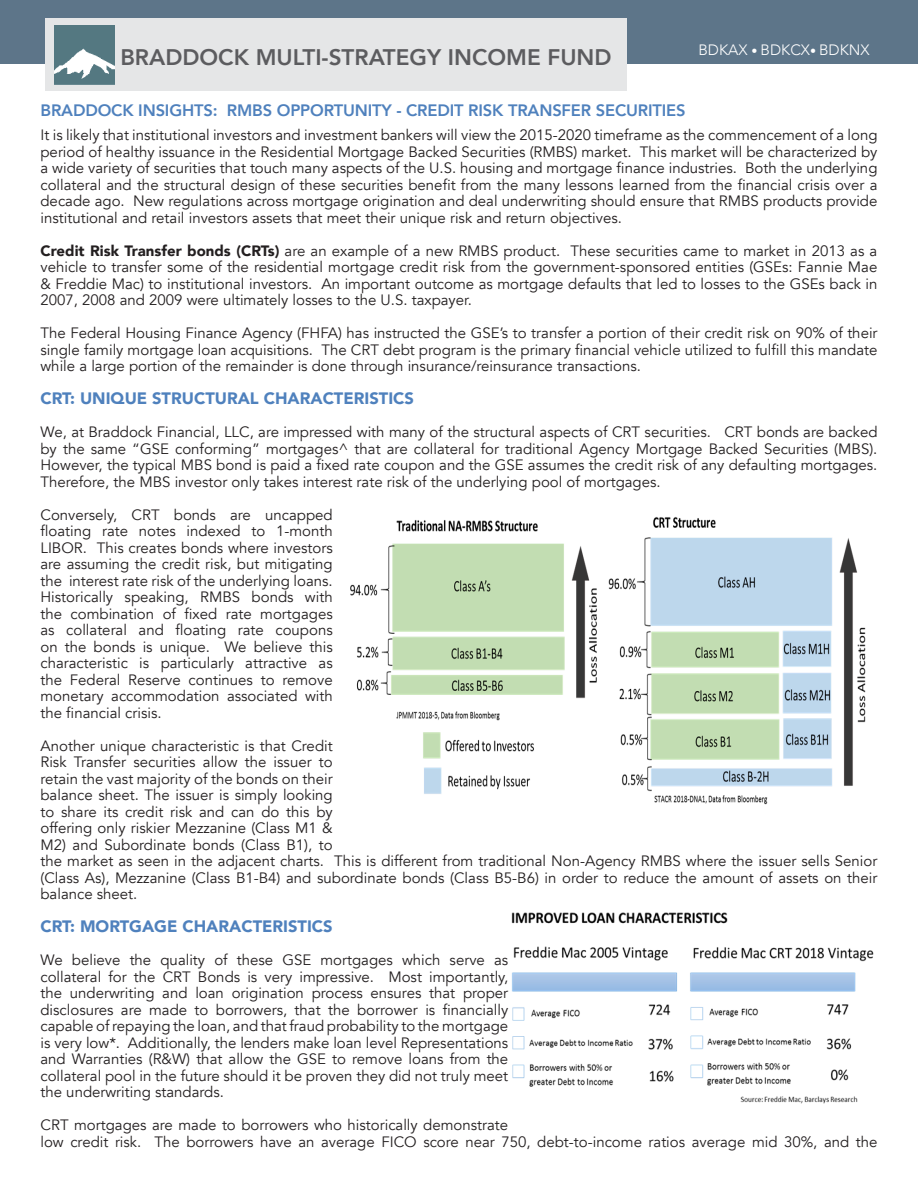
<style>
.page{position:relative;width:918px;height:1188px;background:#fff}
.page>*{position:absolute;margin:0;border:0;box-sizing:border-box;transform-origin:0 0}
.t1{font:800 22.5px "Avenir";color:#5c5c5f}
.t2{font:900 16.5px "Avenir";color:#4f81bd}
.t3{font:800 16.5px "Avenir";letter-spacing:-.01em;color:#4f81bd}
.t4{font:15px/16.5px "Avenir";color:#231f20;text-align:justify}
.t5{font:300 15px "Avenir";color:#fff}
.s1{font-size:12px}
.s2{font-weight:900}
</style>
<div class="page">
<img style="left:511px;top:912px;width:363px;height:192px">
<div style="left:0;top:0;width:918px;height:64px;background:#5d7589"></div>
<div style="left:46px;top:19px;width:581px;height:72px;background:#e5e6e7"></div>
<img style="left:55px;top:26px;width:59px;height:59px">
<img style="left:350px;top:517px;width:516px;height:288px">
<p class="t1" style="left:120px;top:39px;width:493px">BRADDOCK MULTI-STRATEGY INCOME FUND</p>
<p class="t5" style="left:698px;top:41px;width:173px">BDKAX <span class="s1">•</span> BDKCX<span class="s1">•</span> BDKNX</p>
<p class="t3" style="left:40px;top:97px;width:647px">BRADDOCK INSIGHTS: RMBS OPPORTUNITY - CREDIT RISK TRANSFER SECURITIES</p>
<p class="t4" style="left:40px;top:127px;width:839px">It is likely that institutional investors and investment bankers will view the 2015-2020 timeframe as the commencement of a long period of healthy issuance in the Residential Mortgage Backed Securities (RMBS) market. This market will be characterized by a wide variety of securities that touch many aspects of the U.S. housing and mortgage finance industries. Both the underlying collateral and the structural design of these securities benefit from the many lessons learned from the financial crisis over a decade ago. New regulations across mortgage origination and deal underwriting should ensure that RMBS products provide institutional and retail investors assets that meet their unique risk and return objectives.</p>
<p class="t4" style="left:40px;top:243px;width:839px"><span class="s2">Credit Risk Transfer bonds (CRTs)</span> are an example of a new RMBS product. These securities came to market in 2013 as a vehicle to transfer some of the residential mortgage credit risk from the government-sponsored entities (GSEs: Fannie Mae &amp; Freddie Mac) to institutional investors. An important outcome as mortgage defaults that led to losses to the GSEs back in 2007, 2008 and 2009 were ultimately losses to the U.S. taxpayer.</p>
<p class="t4" style="left:40px;top:325px;width:839px">The Federal Housing Finance Agency (FHFA) has instructed the GSE’s to transfer a portion of their credit risk on 90% of their single family mortgage loan acquisitions. The CRT debt program is the primary financial vehicle utilized to fulfill this mandate while a large portion of the remainder is done through insurance/reinsurance transactions.</p>
<p class="t2" style="left:40px;top:384px;width:375px">CRT: UNIQUE STRUCTURAL CHARACTERISTICS</p>
<p class="t4" style="left:40px;top:424px;width:839px">We, at Braddock Financial, LLC, are impressed with many of the structural aspects of CRT securities. CRT bonds are backed by the same “GSE conforming” mortgages^ that are collateral for traditional Agency Mortgage Backed Securities (MBS).<br>However, the typical MBS bond is paid a fixed rate coupon and the GSE assumes the credit risk of any defaulting mortgages.<br>Therefore, the MBS investor only takes interest rate risk of the underlying pool of mortgages.</p>
<p class="t4" style="left:40px;top:507px;width:294px">Conversely, CRT bonds are uncapped floating rate notes indexed to 1-month LIBOR. This creates bonds where investors are assuming the credit risk, but mitigating the interest rate risk of the underlying loans.<br>Historically speaking, RMBS bonds with the combination of fixed rate mortgages as collateral and floating rate coupons on the bonds is unique. We believe this characteristic is particularly attractive as the Federal Reserve continues to remove monetary accommodation associated with the financial crisis.</p>
<p class="t4" style="left:40px;top:738px;width:839px;text-align:left">Another unique characteristic is that Credit<br>Risk Transfer securities allow the issuer to<br>retain the vast majority of the bonds on their<br>balance sheet. The issuer is simply looking<br>to share its credit risk and can do this by<br>offering only riskier Mezzanine (Class M1 &amp;<br>M2) and Subordinate bonds (Class B1), to<br>the market as seen in the adjacent charts. This is different from traditional Non-Agency RMBS where the issuer sells Senior (Class As), Mezzanine (Class B1-B4) and subordinate bonds (Class B5-B6) in order to reduce the amount of assets on their balance sheet.</p>
<p class="t2" style="left:40px;top:912px;width:294px">CRT: MORTGAGE CHARACTERISTICS</p>
<p class="t4" style="left:40px;top:952px;width:469px">We believe the quality of these GSE mortgages which serve as collateral for the CRT Bonds is very impressive. Most importantly, the underwriting and loan origination process ensures that proper disclosures are made to borrowers, that the borrower is financially capable of repaying the loan, and that fraud probability to the mortgage is very low*. Additionally, the lenders make loan level Representations and Warranties (R&amp;W) that allow the GSE to remove loans from the collateral pool in the future should it be proven they did not truly meet the underwriting standards.</p>
<p class="t4" style="left:40px;top:1117px;width:839px">CRT mortgages are made to borrowers who historically demonstrate<br>low credit risk. The borrowers have an average FICO score near 750, debt-to-income ratios average mid 30%, and the</p>
</div>
